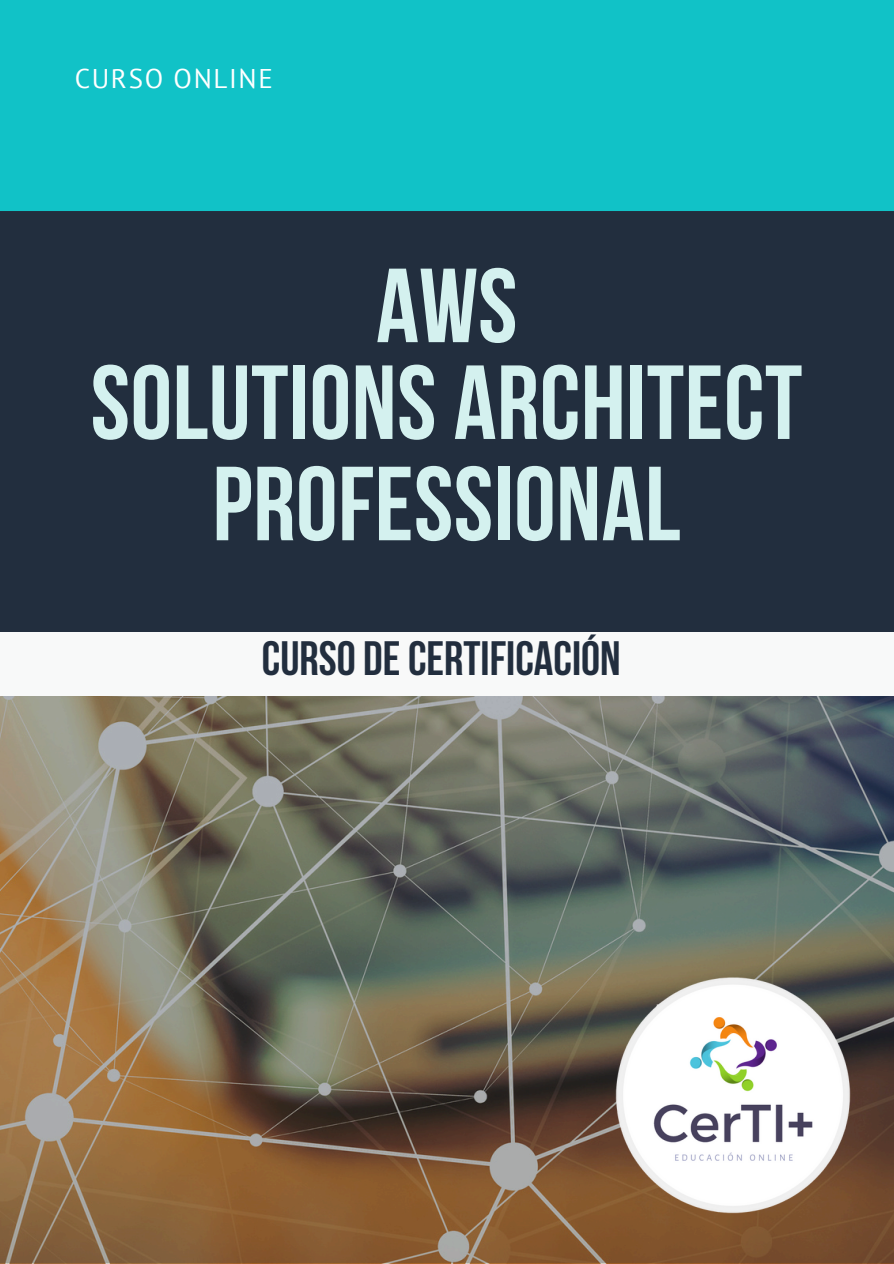
<style>
.page{position:relative;width:894px;height:1264px;background:#fff}
.page>*{position:absolute;margin:0;border:0;box-sizing:border-box;transform-origin:0 0}
.t1{font:700 105px/101.2px "Bebas Neue";letter-spacing:.005em;color:#d4f1ef;text-align:center}
.t2{font:700 48px "Bebas Neue";color:#222e3e}
.t3{font:27px "PT Sans";letter-spacing:.06em;color:#fff}
</style>
<div class="page">
<div style="left:0;top:0;width:893px;height:443px;background:#11c2c7"></div>
<svg style="left:0;top:696px;width:893px;height:567px;background:#766b57"></svg>
<div style="left:0;top:211px;width:893px;height:420px;background:#222e3e"></div>
<img style="left:609px;top:966px;width:247px;height:250px">
<div style="left:0;top:631px;width:893px;height:64px;background:#f8f9f9"></div>
<h2 class="t3" style="left:75px;top:61px;width:200px">CURSO ONLINE</h2>
<h1 class="t1" style="left:376px;top:265px;width:143px">AWS</h1>
<p class="t1" style="left:91px;top:362px;width:713px">SOLUTIONS ARCHITECT<br>PROFESSIONAL</p>
<p class="t2" style="left:262px;top:639px;width:360px">CURSO DECERTIFICACIÓN</p>
</div>
